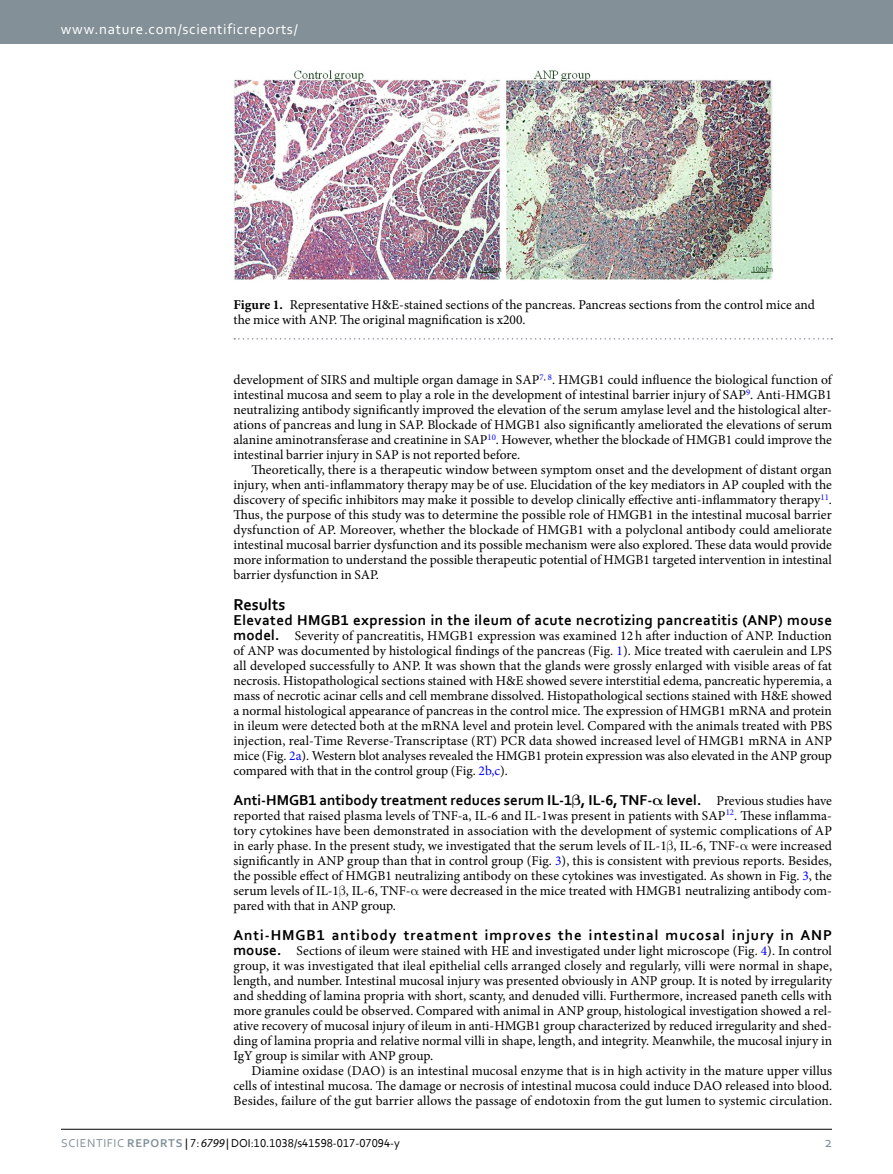
<style>
.page{position:relative;width:893px;height:1174px;background:#fff}
.page>*{position:absolute;margin:0;border:0;box-sizing:border-box;transform-origin:0 0}
.t1{font:700 16.5px "Corbel";color:#000}
.t2{font:700 15px "Corbel";color:#000}
.t3{font:700 15px "Corbel";letter-spacing:.025em;color:#000}
.t4{font:700 15px "Corbel";letter-spacing:.065em;color:#000}
.t5{font:15px "Corbel 2";letter-spacing:.045em;color:#fff}
.t6{font:15px "Corbel 2";color:#839097}
.t7{font:13.5px/15px "Minion Pro";color:#000;text-align:justify}
.t8{font:12px "Corbel";color:#000}
.s1{font-weight:700}
.s2{font-family:"Corbel";font-weight:700;font-size:15px}
.s3{color:#00f}
.s4{font-family:"Minion Pro";font-weight:400;font-size:13.5px}
.s5{font-family:"Corbel 2";color:#839097}
.s6{font-family:"Corbel Bold 2";color:#839097}
.s7{font-family:"Myriad Pro";font-style:italic}
</style>
<div class="page">
<div style="left:0;top:0;width:893px;height:43px;background:#839097"></div>
<hr style="left:61px;top:1129px;width:771px;height:1px;background:#000">
<img style="left:233px;top:70px;width:540px;height:210px">
<svg style="left:234px;top:338px;width:598px;height:1px"></svg>
<p class="t5" style="left:61px;top:19px;width:238px">www.nature.com/scientificreports/</p>
<p class="t7" style="left:233px;top:297px;width:583px"><span class="s1">Figure 1.</span> Representative H&amp;E-stained sections of the pancreas. Pancreas sections from the control mice and the mice with ANP. The original magnification is x200.</p>
<p class="t7" style="left:233px;top:372px;width:600px">development of SIRS and multiple organ damage in SAP<sup>7</sup><sup>,</sup> <sup>8</sup>. HMGB1 could influence the biological function of intestinal mucosa and seem to play a role in the development of intestinal barrier injury of SAP<sup>9</sup>. Anti-HMGB1 neutralizing antibody significantly improved the elevation of the serum amylase level and the histological alter&shy;ations of pancreas and lung in SAP. Blockade of HMGB1 also significantly ameliorated the elevations of serum alanine aminotransferase and creatinine in SAP<sup>10</sup>. However, whether the blockade of HMGB1 could improve the intestinal barrier injury in SAP is not reported before.</p>
<p class="t7" style="left:233px;top:462px;width:600px;text-indent:18px">Theoretically, there is a therapeutic window between symptom onset and the development of distant organ injury, when anti-inflammatory therapy may be of use. Elucidation of the key mediators in AP coupled with the discovery of specific inhibitors may make it possible to develop clinically effective anti-inflammatory therapy<sup>11</sup>.<br>Thus, the purpose of this study was to determine the possible role of HMGB1 in the intestinal mucosal barrier dysfunction of AP. Moreover, whether the blockade of HMGB1 with a polyclonal antibody could ameliorate intestinal mucosal barrier dysfunction and its possible mechanism were also explored. These data would provide more information to understand the possible therapeutic potential of HMGB1 targeted intervention in intestinal barrier dysfunction in SAP.</p>
<p class="t1" style="left:233px;top:594px;width:53px">Results</p>
<p class="t3" style="left:233px;top:610px;width:600px">Elevated HMGB1 expression in the ileum of acute necrotizing pancreatitis (ANP) mouse</p>
<p class="t7" style="left:233px;top:628px;width:600px"><span class="s2">model.</span> Severity of pancreatitis, HMGB1 expression was examined 12 h after induction of ANP. Induction of ANP was documented by histological findings of the pancreas (Fig. <span class="s3">1</span>). Mice treated with caerulein and LPS all developed successfully to ANP. It was shown that the glands were grossly enlarged with visible areas of fat necrosis. Histopathological sections stained with H&amp;E showed severe interstitial edema, pancreatic hyperemia, a mass of necrotic acinar cells and cell membrane dissolved. Histopathological sections stained with H&amp;E showed a normal histological appearance of pancreas in the control mice. The expression of HMGB1 mRNA and protein in ileum were detected both at the mRNA level and protein level. Compared with the animals treated with PBS injection, real-Time Reverse-Transcriptase (RT) PCR data showed increased level of HMGB1 mRNA in ANP mice (Fig. <span class="s3">2a</span>). Western blot analyses revealed the HMGB1 protein expression was also elevated in the ANP group compared with that in the control group (Fig. <span class="s3">2b,c</span>).</p>
<p class="t2" style="left:233px;top:790px;width:600px">Anti-HMGB1 antibody treatment reduces serum IL-1 , IL-6, TNF- level. <span class="s4">Previous studies have</span></p>
<p class="t7" style="left:233px;top:808px;width:600px">reported that raised plasma levels of TNF-a, IL-6 and IL-1was present in patients with SAP<sup>12</sup>. These inflamma&shy;tory cytokines have been demonstrated in association with the development of systemic complications of AP in early phase. In the present study, we investigated that the serum levels of IL-1 , IL-6, TNF- were increased significantly in ANP group than that in control group (Fig. <span class="s3">3</span>), this is consistent with previous reports. Besides, the possible effect of HMGB1 neutralizing antibody on these cytokines was investigated. As shown in Fig. <span class="s3">3</span>, the serum levels of IL-1 , IL-6, TNF- were decreased in the mice treated with HMGB1 neutralizing antibody com&shy;pared with that in ANP group.</p>
<p class="t4" style="left:233px;top:926px;width:600px">Anti-HMGB1 antibody treatment improves the intestinal mucosal injury in ANP</p>
<p class="t7" style="left:233px;top:943px;width:600px"><span class="s2">mouse.</span> Sections of ileum were stained with HE and investigated under light microscope (Fig. <span class="s3">4</span>). In control group, it was investigated that ileal epithelial cells arranged closely and regularly, villi were normal in shape, length, and number. Intestinal mucosal injury was presented obviously in ANP group. It is noted by irregularity and shedding of lamina propria with short, scanty, and denuded villi. Furthermore, increased paneth cells with more granules could be observed. Compared with animal in ANP group, histological investigation showed a rel&shy;ative recovery of mucosal injury of ileum in anti-HMGB1 group characterized by reduced irregularity and shed&shy;ding of lamina propria and relative normal villi in shape, length, and integrity. Meanwhile, the mucosal injury in IgY group is similar with ANP group.</p>
<p class="t7" style="left:233px;top:1063px;width:600px;text-indent:18px">Diamine oxidase (DAO) is an intestinal mucosal enzyme that is in high activity in the mature upper villus cells of intestinal mucosa. The damage or necrosis of intestinal mucosa could induce DAO released into blood.<br>Besides, failure of the gut barrier allows the passage of endotoxin from the gut lumen to systemic circulation.</p>
<p class="t8" style="left:61px;top:1135px;width:340px"><span class="s5">Scientific</span> <span class="s6">REPORTS</span> | 7: <span class="s7">6799</span> | DOI:10.1038/s41598-017-07094-y</p>
<p class="t6" style="left:824px;top:1132px;width:9px">2</p>
</div>
